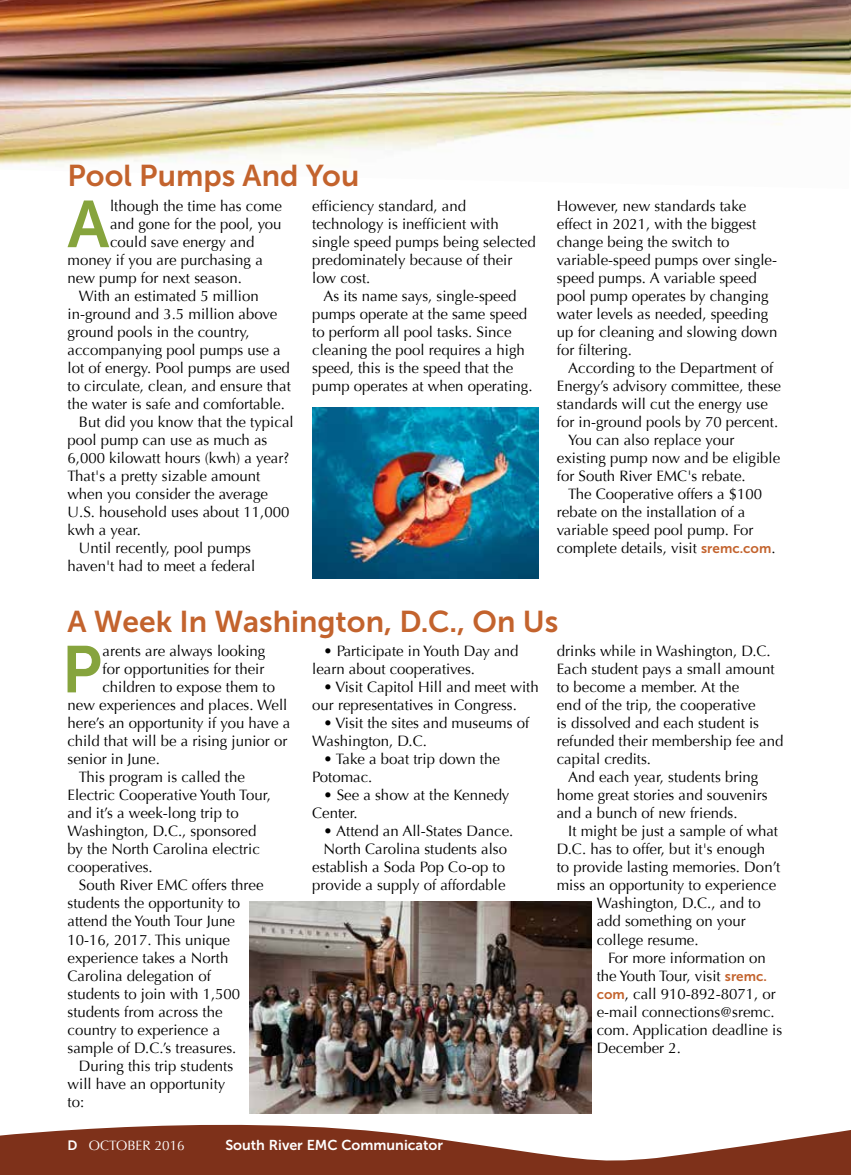
<style>
.page{position:relative;width:851px;height:1175px;background:#fff}
.page>*{position:absolute;margin:0;border:0;box-sizing:border-box;transform-origin:0 0}
.t1{font:65.7px "Museo Sans 700";color:#86a43d}
.t2{font:30px "Museo Sans 700";color:#c3632d}
.t3{font:15px/18px "Optima";color:#000}
.t4{font:14.25px "Museo Sans 700";color:#fff}
.t5{font:13.5px "Optima";color:#fff}
.s1{font-family:"Museo Sans 700";font-size:13.5px;color:#c3632d}
.s2{font-family:"Museo Sans 700"}
</style>
<div class="page">
<svg style="left:0;top:1107px;width:850px;height:67px;fill:#7e311a"></svg>
<img style="left:0;top:0;width:847px;height:166px">
<img style="left:847px;top:0;width:3px;height:109px">
<img style="left:312px;top:407px;width:226px;height:171px">
<img style="left:249px;top:901px;width:342px;height:212px">
<h2 class="t2" style="left:68px;top:159px;width:293px">Pool Pumps And You</h2>
<h1 class="t1" style="left:67px;top:188px;width:43px">A</h1>
<p class="t3" style="left:110px;top:197px;width:173px">lthough the time has come</p>
<p class="t3" style="left:312px;top:197px;width:225px">efficiency standard, and technology is inefficient with single speed pumps being selected predominately because of their low cost.</p>
<p class="t3" style="left:312px;top:287px;width:222px;text-indent:11px">As its name says, single-speed pumps operate at the same speed to perform all pool tasks. Since cleaning the pool requires a high speed, this is the speed that the pump operates at when operating.</p>
<p class="t3" style="left:110px;top:215px;width:173px">and gone for the pool, you</p>
<p class="t3" style="left:110px;top:233px;width:146px">could save energy and</p>
<p class="t3" style="left:68px;top:251px;width:197px">money if you are purchasing a</p>
<p class="t3" style="left:68px;top:269px;width:176px">new pump for next season.</p>
<p class="t3" style="left:79px;top:287px;width:181px">With an estimated 5 million</p>
<p class="t3" style="left:68px;top:305px;width:211px">in-ground and 3.5 million above</p>
<p class="t3" style="left:68px;top:323px;width:184px">ground pools in the country,</p>
<p class="t3" style="left:68px;top:341px;width:215px">accompanying pool pumps use a</p>
<p class="t3" style="left:68px;top:359px;width:224px">lot of energy. Pool pumps are used</p>
<p class="t3" style="left:68px;top:377px;width:225px">to circulate, clean, and ensure that</p>
<p class="t3" style="left:68px;top:395px;width:219px">the water is safe and comfortable.</p>
<p class="t3" style="left:79px;top:413px;width:216px">But did you know that the typical</p>
<p class="t3" style="left:68px;top:431px;width:201px">pool pump can use as much as</p>
<p class="t3" style="left:68px;top:449px;width:223px">6,000 kilowatt hours (kwh) a year?</p>
<p class="t3" style="left:68px;top:467px;width:194px">That's a pretty sizable amount</p>
<p class="t3" style="left:68px;top:485px;width:202px">when you consider the average</p>
<p class="t3" style="left:68px;top:503px;width:223px">U.S. household uses about 11,000</p>
<p class="t3" style="left:68px;top:521px;width:75px">kwh a year.</p>
<p class="t3" style="left:79px;top:539px;width:174px">Until recently, pool pumps</p>
<p class="t3" style="left:68px;top:557px;width:189px">haven't had to meet a federal</p>
<p class="t3" style="left:557px;top:197px;width:222px">However, new standards take effect in 2021, with the biggest change being the switch to variable-speed pumps over single&shy;speed pumps. A variable speed pool pump operates by changing water levels as needed, speeding up for cleaning and slowing down for filtering.</p>
<p class="t3" style="left:568px;top:359px;width:207px">According to the Department of</p>
<p class="t3" style="left:557px;top:377px;width:226px">Energy’s advisory committee, these</p>
<p class="t3" style="left:557px;top:395px;width:212px">standards will cut the energy use</p>
<p class="t3" style="left:557px;top:413px;width:223px">for in-ground pools by 70 percent.</p>
<p class="t3" style="left:568px;top:431px;width:168px">You can also replace your</p>
<p class="t3" style="left:557px;top:449px;width:225px">existing pump now and be eligible</p>
<p class="t3" style="left:557px;top:467px;width:190px">for South River EMC's rebate.</p>
<p class="t3" style="left:568px;top:485px;width:195px">The Cooperative offers a $100</p>
<p class="t3" style="left:557px;top:503px;width:190px">rebate on the installation of a</p>
<p class="t3" style="left:557px;top:521px;width:198px">variable speed pool pump. For</p>
<p class="t3" style="left:557px;top:539px;width:220px">complete details, visit <span class="s1">sremc.com</span>.</p>
<h2 class="t2" style="left:68px;top:604px;width:492px">A Week In Washington, D.C., On Us</h2>
<h1 class="t1" style="left:62px;top:633px;width:42px">P</h1>
<p class="t3" style="left:103px;top:642px;width:164px">arents are always looking</p>
<p class="t3" style="left:556px;top:642px;width:215px">drinks while in Washington, D.C.</p>
<p class="t3" style="left:556px;top:660px;width:219px">Each student pays a small amount</p>
<p class="t3" style="left:556px;top:678px;width:184px">to become a member. At the</p>
<p class="t3" style="left:556px;top:696px;width:200px">end of the trip, the cooperative</p>
<p class="t3" style="left:556px;top:714px;width:204px">is dissolved and each student is</p>
<p class="t3" style="left:556px;top:732px;width:228px">refunded their membership fee and</p>
<p class="t3" style="left:556px;top:750px;width:96px">capital credits.</p>
<p class="t3" style="left:568px;top:768px;width:192px">And each year, students bring</p>
<p class="t3" style="left:556px;top:786px;width:212px">home great stories and souvenirs</p>
<p class="t3" style="left:556px;top:804px;width:182px">and a bunch of new friends.</p>
<p class="t3" style="left:568px;top:822px;width:211px">It might be just a sample of what</p>
<p class="t3" style="left:556px;top:840px;width:210px">D.C. has to offer, but it's enough</p>
<p class="t3" style="left:556px;top:858px;width:225px">to provide lasting memories. Don’t</p>
<p class="t3" style="left:556px;top:876px;width:221px">miss an opportunity to experience</p>
<p class="t3" style="left:596px;top:894px;width:165px">Washington, D.C., and to</p>
<p class="t3" style="left:596px;top:912px;width:150px">add something on your</p>
<p class="t3" style="left:596px;top:930px;width:103px">college resume.</p>
<p class="t3" style="left:608px;top:948px;width:159px">For more information on</p>
<p class="t3" style="left:596px;top:966px;width:172px">the Youth Tour, visit <span class="s1">sremc.</span></p>
<p class="t3" style="left:596px;top:984px;width:181px"><span class="s1">com</span>, call 910-892-8071, or</p>
<p class="t3" style="left:596px;top:1002px;width:179px">e-mail connections@sremc.</p>
<p class="t3" style="left:596px;top:1020px;width:187px">com. Application deadline is</p>
<p class="t3" style="left:596px;top:1038px;width:86px">December 2.</p>
<p class="t3" style="left:312px;top:642px;width:208px;text-indent:11px">• Participate in Youth Day and learn about cooperatives.</p>
<p class="t3" style="left:312px;top:678px;width:228px;text-indent:11px">• Visit Capitol Hill and meet with our representatives in Congress.</p>
<p class="t3" style="left:312px;top:714px;width:218px;text-indent:11px">• Visit the sites and museums of<br>Washington, D.C.</p>
<p class="t3" style="left:312px;top:750px;width:189px;text-indent:11px">• Take a boat trip down the<br>Potomac.</p>
<p class="t3" style="left:312px;top:786px;width:199px;text-indent:11px">• See a show at the Kennedy<br>Center.</p>
<p class="t3" style="left:323px;top:822px;width:191px">• Attend an All-States Dance.</p>
<p class="t3" style="left:323px;top:840px;width:185px">North Carolina students also</p>
<p class="t3" style="left:312px;top:858px;width:194px">establish a Soda Pop Co-op to</p>
<p class="t3" style="left:312px;top:876px;width:195px">provide a supply of affordable</p>
<p class="t3" style="left:103px;top:660px;width:163px">for opportunities for their</p>
<p class="t3" style="left:103px;top:678px;width:174px">children to expose them to</p>
<p class="t3" style="left:67px;top:696px;width:221px">new experiences and places. Well</p>
<p class="t3" style="left:67px;top:714px;width:224px">here’s an opportunity if you have a</p>
<p class="t3" style="left:67px;top:732px;width:221px">child that will be a rising junior or</p>
<p class="t3" style="left:67px;top:750px;width:94px">senior in June.</p>
<p class="t3" style="left:79px;top:768px;width:167px">This program is called the</p>
<p class="t3" style="left:67px;top:786px;width:205px">Electric Cooperative Youth Tour,</p>
<p class="t3" style="left:67px;top:804px;width:173px">and it’s a week-long trip to</p>
<p class="t3" style="left:67px;top:822px;width:190px">Washington, D.C., sponsored</p>
<p class="t3" style="left:67px;top:840px;width:194px">by the North Carolina electric</p>
<p class="t3" style="left:67px;top:858px;width:87px">cooperatives.</p>
<p class="t3" style="left:79px;top:876px;width:186px">South River EMC offers three</p>
<p class="t3" style="left:67px;top:894px;width:174px">students the opportunity to</p>
<p class="t3" style="left:67px;top:912px;width:169px">attend the Youth Tour June</p>
<p class="t3" style="left:67px;top:930px;width:164px">10-16, 2017. This unique</p>
<p class="t3" style="left:67px;top:948px;width:162px">experience takes a North</p>
<p class="t3" style="left:67px;top:966px;width:145px">Carolina delegation of</p>
<p class="t3" style="left:67px;top:984px;width:174px">students to join with 1,500</p>
<p class="t3" style="left:67px;top:1002px;width:157px">students from across the</p>
<p class="t3" style="left:67px;top:1020px;width:154px">country to experience a</p>
<p class="t3" style="left:67px;top:1038px;width:170px">sample of D.C.’s treasures.</p>
<p class="t3" style="left:79px;top:1056px;width:156px">During this trip students</p>
<p class="t3" style="left:67px;top:1074px;width:159px">will have an opportunity</p>
<p class="t3" style="left:67px;top:1092px;width:18px">to:</p>
<p class="t5" style="left:67px;top:1137px;width:119px"><span class="s2">D</span> OCTOBER 2016</p>
<p class="t4" style="left:225px;top:1136px;width:219px">South River EMC Communicator</p>
</div>
